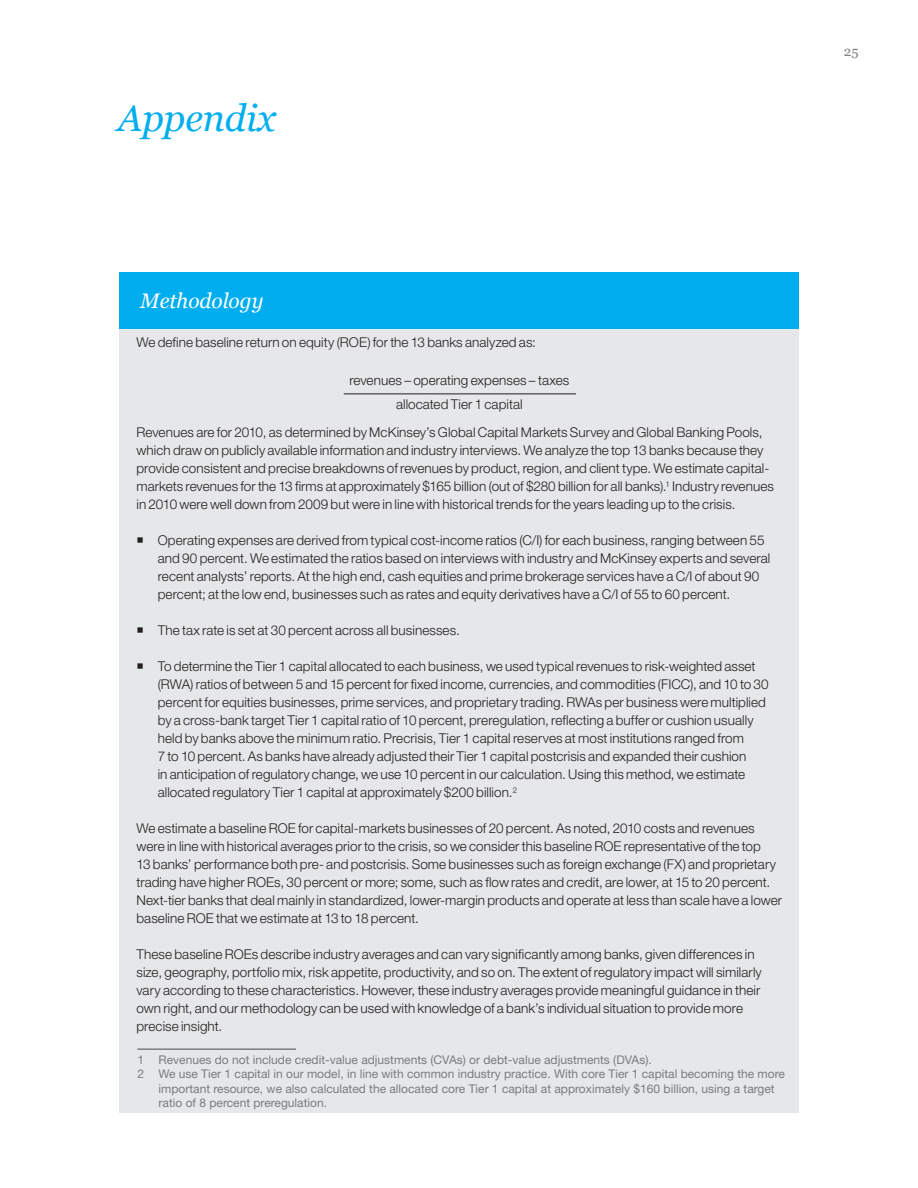
<style>
.page{position:relative;width:918px;height:1188px;background:#fff}
.page>*{position:absolute;margin:0;border:0;box-sizing:border-box;transform-origin:0 0}
.chapter_heading_wp{font:italic 37.5px "Georgia";letter-spacing:-.005em;color:#00aeef}
.pullout_box_header{font:italic 21px "Georgia";letter-spacing:-.005em;color:#fff}
.body{font:300 13.5px/18px "Helvetica Neue LT Std";letter-spacing:.005em;color:#231f20}
.bullet_1{font:300 13.5px/18px "Helvetica Neue LT Std";letter-spacing:.005em;color:#231f20}
.t1{font:13.5px "Georgia";color:#808285}
.footnotes_wp{font:12px/14.4px "Helvetica Neue LT Std";color:#7a7c7f}
</style>
<div class="page">
<div style="left:119px;top:329px;width:680px;height:784px;background:#e6e7e9"></div>
<div style="left:119px;top:272px;width:680px;height:57px;background:#00aeef"></div>
<hr style="left:137px;top:1048px;width:159px;height:2px;background:#7a7c7f">
<hr style="left:344px;top:394px;width:232px;height:1px;background:#231f20">
<p class="chapter_heading_wp" style="left:117px;top:97px;width:160px">Appendix</p>
<p class="t1" style="left:844px;top:44px;width:16px">25</p>
<p class="pullout_box_header" style="left:140px;top:289px;width:125px">Methodology</p>
<p class="body" style="left:136px;top:333px;width:401px">We define baseline return on equity (ROE) for the 13 banks analyzed as:</p>
<p class="body" style="left:349px;top:368px;width:222px;line-height:24px;text-align:center">revenues – operating expenses – taxes------------- allocated Tier 1 capital</p>
<p class="body" style="left:136px;top:423px;width:639px">Revenues are for 2010, as determined by McKinsey’s Global Capital Markets Survey and Global Banking Pools, which draw on publicly available information and industry interviews. We analyze the top 13 banks because they provide consistent and precise breakdowns of revenues by product, region, and client type. We estimate capital&shy;markets revenues for the 13 firms at approximately $165 billion (out of $280 billion for all banks).<sup>1</sup> Industry revenues in 2010 were well down from 2009 but were in line with historical trends for the years leading up to the crisis.</p>
<p class="bullet_1" style="left:158px;top:531px;width:614px">Operating expenses are derived from typical cost-income ratios (C/I) for each business, ranging between 55 and 90 percent. We estimated the ratios based on interviews with industry and McKinsey experts and several recent analysts’ reports. At the high end, cash equities and prime brokerage services have a C/I of about 90 percent; at the low end, businesses such as rates and equity derivatives have a C/I of 55 to 60 percent.</p>
<p class="bullet_1" style="left:158px;top:621px;width:304px">The tax rate is set at 30 percent across all businesses.</p>
<p class="bullet_1" style="left:158px;top:657px;width:612px">To determine the Tier 1 capital allocated to each business, we used typical revenues to risk-weighted asset (RWA) ratios of between 5 and 15 percent for fixed income, currencies, and commodities (FICC), and 10 to 30 percent for equities businesses, prime services, and proprietary trading. RWAs per business were multiplied by a cross-bank target Tier 1 capital ratio of 10 percent, preregulation, reflecting a buffer or cushion usually held by banks above the minimum ratio. Precrisis, Tier 1 capital reserves at most institutions ranged from<br>7 to 10 percent. As banks have already adjusted their Tier 1 capital postcrisis and expanded their cushion<br>in anticipation of regulatory change, we use 10 percent in our calculation. Using this method, we estimate allocated regulatory Tier 1 capital at approximately $200 billion.<sup>2</sup></p>
<p class="body" style="left:136px;top:819px;width:647px">We estimate a baseline ROE for capital-markets businesses of 20 percent. As noted, 2010 costs and revenues were in line with historical averages prior to the crisis, so we consider this baseline ROE representative of the top<br>13 banks’ performance both pre- and postcrisis. Some businesses such as foreign exchange (FX) and proprietary trading have higher ROEs, 30 percent or more; some, such as flow rates and credit, are lower, at 15 to 20 percent.<br>Next-tier banks that deal mainly in standardized, lower-margin products and operate at less than scale have a lower baseline ROE that we estimate at 13 to 18 percent.</p>
<p class="body" style="left:136px;top:945px;width:627px">These baseline ROEs describe industry averages and can vary significantly among banks, given differences in size, geography, portfolio mix, risk appetite, productivity, and so on. The extent of regulatory impact will similarly vary according to these characteristics. However, these industry averages provide meaningful guidance in their own right, and our methodology can be used with knowledge of a bank’s individual situation to provide more precise insight.</p>
<p class="footnotes_wp" style="left:137px;top:1052px;width:516px">1 Revenues do not include credit-value adjustments (CVAs) or debt-value adjustments (DVAs).</p>
<p class="footnotes_wp" style="left:159px;top:1067px;width:628px;text-indent:-21px">2 We use Tier 1 capital in our model, in line with common industry practice. With core Tier 1 capital becoming the more important resource, we also calculated the allocated core Tier 1 capital at approximately $160 billion, using a target ratio of 8 percent preregulation.</p>
</div>
